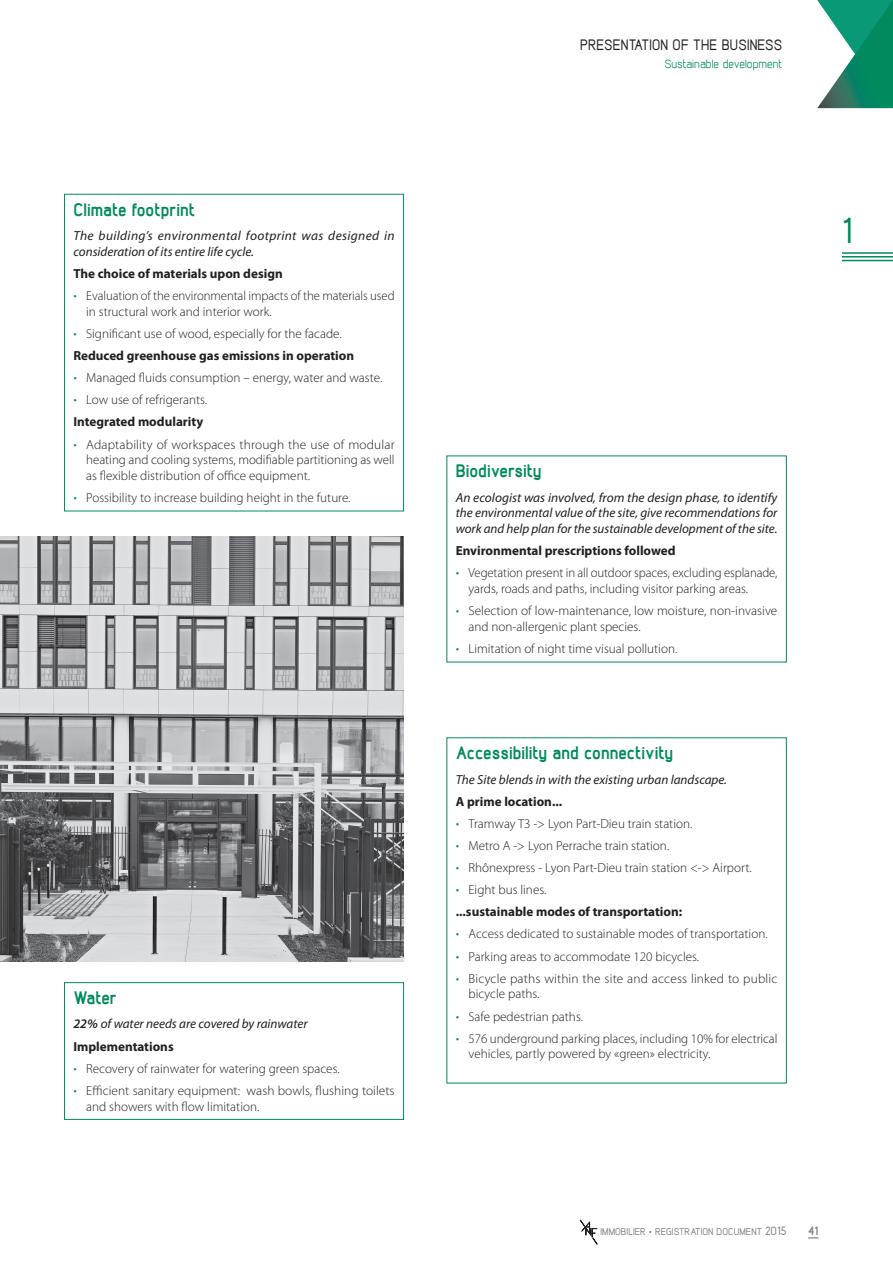
<style>
.page{position:relative;width:893px;height:1263px;background:#fff}
.page>*{position:absolute;margin:0;border:0;box-sizing:border-box;transform-origin:0 0}
.t1{font:500 36px "Lintel";color:#008a5e;scale:.96 1}
.t2{font:800 18px "Lintel";color:#008a5e}
.t3{font:500 15px "Lintel";letter-spacing:.015em;color:#231f20;scale:.95 1}
.t4{font:300 13.2px/15.8px "Myriad Pro";color:#231f20}
.t5{font:italic 13.2px/15.8px "Myriad Pro";color:#231f20;text-align:justify}
.t6{font:700 13.2px/22.2px "Myriad Pro";color:#231f20}
.t7{font:italic 13.2px/15.8px "Myriad Pro";letter-spacing:.025em;color:#231f20}
.t8{font:12px "Lintel";color:#008a5e}
.t9{font:800 12px "Lintel";color:#808285}
.t10{font:500 9.75px "Lintel";letter-spacing:.015em;color:#808285}
.s1{font-family:"Lintel";font-size:12px;color:#008a5e}
.s2{font-weight:700}
.s3{font-weight:600}
.s4{font-weight:700;font-style:normal}
.s5{font-family:"Lintel";font-weight:300;font-size:12px;color:#008a5e}
.s6{font-weight:300}
.s7{font-size:12px}
</style>
<div class="page">
<svg style="left:808px;top:1237px;width:10px;height:2px"></svg>
<svg style="left:580px;top:1220px;width:18px;height:25px"></svg>
<hr style="left:842px;top:252px;width:51px;height:2px;background:#008a5e">
<hr style="left:842px;top:256px;width:51px;height:2px;background:#008a5e">
<hr style="left:842px;top:260px;width:51px;height:1px;background:#008a5e">
<svg style="left:817px;top:0;width:76px;height:109px"></svg>
<div style="left:64px;top:194px;width:340px;height:317px;border:1px solid #008a5e"></div>
<div style="left:64px;top:982px;width:340px;height:138px;border:1px solid #008a5e"></div>
<img style="left:0;top:536px;width:404px;height:425px">
<h2 class="t2" style="left:73px;top:197px;width:123px">Climate footprint</h2>
<p class="t7" style="left:73px;top:229px;width:323px">The building’s environmental footprint was designed in consideration of its entire life cycle.</p>
<p class="t6" style="left:73px;top:263px;width:211px">The choice of materials upon design</p>
<p class="t4" style="left:86px;top:289px;width:310px;text-indent:-13px"><span class="s1">•</span> Evaluation of the environmental impacts of the materials used in structural work and interior work.</p>
<p class="t4" style="left:73px;top:323px;width:282px;line-height:22.2px"><span class="s1">•</span> Significant use of wood, especially for the facade.<br><span class="s2">Reduced greenhouse gas emissions in operation</span></p>
<p class="t4" style="left:73px;top:371px;width:310px"><span class="s1">•</span> Managed fluids consumption – energy, water and waste.</p>
<p class="t4" style="left:73px;top:390px;width:135px;line-height:22.2px"><span class="s1">•</span> Low use of refrigerants.<br><span class="s2">Integrated modularity</span></p>
<p class="t4" style="left:86px;top:437px;width:310px;text-align:justify;text-indent:-13px"><span class="s1">•</span> Adaptability of workspaces through the use of modular heating and cooling systems, modifiable partitioning as well as flexible distribution of office equipment.</p>
<p class="t4" style="left:73px;top:491px;width:279px"><span class="s1">•</span> Possibility to increase building height in the future.</p>
<h2 class="t2" style="left:73px;top:986px;width:45px">Water</h2>
<p class="t5" style="left:73px;top:1014px;width:236px;line-height:22.2px"><span class="s3">22%</span> of water needs are covered by rainwater<br><span class="s4">Implementations</span></p>
<p class="t4" style="left:73px;top:1061px;width:268px"><span class="s1">•</span> Recovery of rainwater for watering green spaces.</p>
<p class="t4" style="left:86px;top:1084px;width:310px;text-indent:-13px"><span class="s1">•</span> Efficient sanitary equipment: wash bowls, flushing toilets and showers with flow limitation.</p>
<p class="t3" style="left:580px;top:35px;width:214px">PRESENTATION OF THE BUSINESS</p>
<p class="t8" style="left:664px;top:56px;width:120px">Sustainable development</p>
<h1 class="t1" style="left:842px;top:207px;width:12px">1</h1>
<h2 class="t2" style="left:456px;top:459px;width:87px">Biodiversity</h2>
<p class="t5" style="left:456px;top:490px;width:323px">An ecologist was involved, from the design phase, to identify the environmental value of the site, give recommendations for work and help plan for the sustainable development of the site.</p>
<p class="t6" style="left:456px;top:541px;width:221px">Environmental prescriptions followed</p>
<p class="t4" style="left:468px;top:566px;width:310px;text-indent:-13px"><span class="s1">•</span> Vegetation present in all outdoor spaces, excluding esplanade, yards, roads and paths, including visitor parking areas.</p>
<p class="t4" style="left:468px;top:604px;width:310px;text-indent:-13px"><span class="s1">•</span> Selection of low-maintenance, low moisture, non-invasive and non-allergenic plant species.</p>
<p class="t4" style="left:456px;top:642px;width:223px"><span class="s1">•</span> Limitation of night time visual pollution.</p>
<h2 class="t2" style="left:456px;top:741px;width:219px">Accessibility and connectivity</h2>
<p class="t5" style="left:456px;top:772px;width:273px">The Site blends in with the existing urban landscape.</p>
<p class="t6" style="left:456px;top:791px;width:108px">A prime location...</p>
<p class="t4" style="left:456px;top:817px;width:238px"><span class="s1">•</span> Tramway T3 -&gt; Lyon Part-Dieu train station.</p>
<p class="t4" style="left:456px;top:839px;width:215px"><span class="s1">•</span> Metro A -&gt; Lyon Perrache train station.</p>
<p class="t4" style="left:456px;top:861px;width:297px"><span class="s1">•</span> Rhônexpress - Lyon Part-Dieu train station &lt;-&gt; Airport.</p>
<p class="t6" style="left:456px;top:880px;width:228px"><span class="s5">•</span> <span class="s6">Eight bus lines.<br></span>...sustainable modes of transportation:</p>
<p class="t4" style="left:456px;top:927px;width:313px"><span class="s1">•</span> Access dedicated to sustainable modes of transportation.</p>
<p class="t4" style="left:456px;top:949px;width:245px"><span class="s1">•</span> Parking areas to accommodate 120 bicycles.</p>
<p class="t4" style="left:468px;top:971px;width:310px;text-indent:-13px"><span class="s1">•</span> Bicycle paths within the site and access linked to public bicycle paths.</p>
<p class="t4" style="left:456px;top:1009px;width:129px"><span class="s1">•</span> Safe pedestrian paths.</p>
<p class="t4" style="left:468px;top:1031px;width:310px;text-indent:-13px"><span class="s1">•</span> 576 underground parking places, including 10% for electrical vehicles, partly powered by «green» electricity.</p>
<p class="t10" style="left:600px;top:1225px;width:188px">IMMOBILIER • REGISTRATION DOCUMENT <span class="s7">2015</span></p>
<p class="t9" style="left:808px;top:1223px;width:12px">41</p>
</div>
